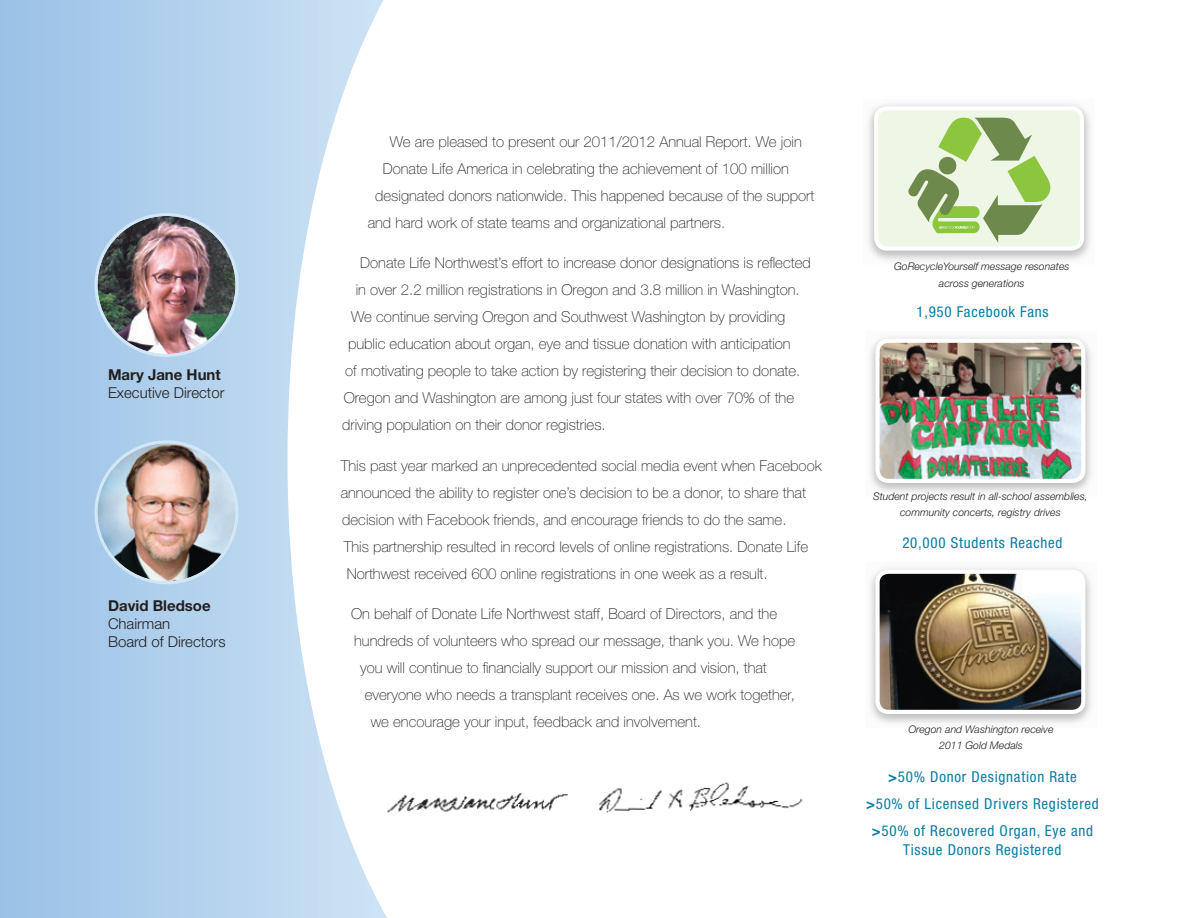
<style>
.page{position:relative;width:1188px;height:918px;background:#fff}
.page>*{position:absolute;margin:0;border:0;box-sizing:border-box;transform-origin:0 0}
.t1{font:100 15px "Helvetica Neue";color:#231f20}
.t2{font:condensed 15px/27px "Helvetica Neue";letter-spacing:.05em;color:#077ca3;text-align:center}
.t3{font:300 15px/18px "Helvetica Neue";color:#231f20}
.t4{font:700 15px "Helvetica Neue";color:#231f20}
.t5{font:italic 300 10.5px/16.5px "Helvetica Neue";color:#231f20;text-align:center}
.s1{font-weight:700;font-stretch:normal}
</style>
<div class="page">
<svg style="left:0;top:0;width:387px;height:918px"></svg>
<svg style="left:96px;top:214px;width:141px;height:142px"></svg>
<img style="left:98px;top:216px;width:138px;height:138px;border-radius:69px">
<div style="left:94px;top:213px;width:144px;height:144px;border:3px solid #d1e6f6;border-radius:50%"></div>
<svg style="left:96px;top:442px;width:141px;height:141px"></svg>
<img style="left:98px;top:443px;width:138px;height:138px;border-radius:69px">
<div style="left:95px;top:440px;width:144px;height:144px;border:3px solid #d1e6f6;border-radius:50%"></div>
<img style="left:370px;top:775px;width:198px;height:54px">
<img style="left:599px;top:782px;width:204px;height:31px">
<div style="left:865px;top:331px;width:231px;height:166px;background:#231f20;opacity:.3"></div>
<img style="left:878px;top:341px;width:205px;height:140px">
<div style="left:875px;top:339px;width:210px;height:144px;border:4px solid #fff;border-radius:11px"></div>
<div style="left:864px;top:99px;width:231px;height:165px;background:#231f20;opacity:.3"></div>
<div style="left:876px;top:108px;width:206px;height:141px;background:#eef6e5;border-radius:11px"></div>
<svg style="left:908px;top:118px;width:142px;height:125px"></svg>
<div style="left:874px;top:106px;width:210px;height:145px;border:4px solid #fff;border-radius:11px"></div>
<div style="left:865px;top:562px;width:231px;height:166px;background:#231f20;opacity:.3"></div>
<img style="left:878px;top:572px;width:205px;height:140px">
<div style="left:875px;top:570px;width:210px;height:144px;border:4px solid #fff;border-radius:11px"></div>
<p class="t4" style="left:108px;top:366px;width:114px">Mary Jane Hunt</p>
<p class="t3" style="left:108px;top:384px;width:118px">Executive Director</p>
<p class="t4" style="left:108px;top:596px;width:104px">David Bledsoe</p>
<p class="t3" style="left:108px;top:614px;width:119px">Chairman<br>Board of Directors</p>
<p class="t1" style="left:390px;top:133px;width:413px">We are pleased to present our 2011/2012 Annual Report. We join</p>
<p class="t1" style="left:383px;top:160px;width:408px">Donate Life America in celebrating the achievement of 100 million</p>
<p class="t1" style="left:375px;top:187px;width:441px">designated donors nationwide. This happened because of the support</p>
<p class="t1" style="left:368px;top:214px;width:359px">and hard work of state teams and organizational partners.</p>
<p class="t1" style="left:360px;top:255px;width:452px">Donate Life Northwest’s effort to increase donor designations is reflected</p>
<p class="t1" style="left:356px;top:282px;width:446px">in over 2.2 million registrations in Oregon and 3.8 million in Washington.</p>
<p class="t1" style="left:351px;top:309px;width:436px">We continue serving Oregon and Southwest Washington by providing</p>
<p class="t1" style="left:348px;top:336px;width:444px">public education about organ, eye and tissue donation with anticipation</p>
<p class="t1" style="left:345px;top:363px;width:457px">of motivating people to take action by registering their decision to donate.</p>
<p class="t1" style="left:344px;top:390px;width:452px">Oregon and Washington are among just four states with over 70% of the</p>
<p class="t1" style="left:342px;top:417px;width:265px">driving population on their donor registries.</p>
<p class="t1" style="left:341px;top:457px;width:483px">This past year marked an unprecedented social media event when Facebook</p>
<p class="t1" style="left:341px;top:484px;width:467px">announced the ability to register one’s decision to be a donor, to share that</p>
<p class="t1" style="left:342px;top:511px;width:446px">decision with Facebook friends, and encourage friends to do the same.</p>
<p class="t1" style="left:344px;top:538px;width:466px">This partnership resulted in record levels of online registrations. Donate Life</p>
<p class="t1" style="left:347px;top:565px;width:423px">Northwest received 600 online registrations in one week as a result.</p>
<p class="t1" style="left:351px;top:606px;width:427px">On behalf of Donate Life Northwest staff, Board of Directors, and the</p>
<p class="t1" style="left:354px;top:633px;width:443px">hundreds of volunteers who spread our message, thank you. We hope</p>
<p class="t1" style="left:360px;top:660px;width:408px">you will continue to financially support our mission and vision, that</p>
<p class="t1" style="left:365px;top:687px;width:432px">everyone who needs a transplant receives one. As we work together,</p>
<p class="t1" style="left:371px;top:714px;width:332px">we encourage your input, feedback and involvement.</p>
<p class="t5" style="left:894px;top:258px;width:177px">GoRecycleYourself message resonates across generations</p>
<p class="t2" style="left:916px;top:298px;width:134px">1,950 Facebook Fans</p>
<p class="t5" style="left:873px;top:488px;width:216px">Student projects result in all-school assemblies, community concerts, registry drives</p>
<p class="t2" style="left:902px;top:529px;width:162px">20,000 Students Reached</p>
<p class="t5" style="left:908px;top:720px;width:147px">Oregon and Washington receive<br>2011 Gold Medals</p>
<p class="t2" style="left:866px;top:763px;width:234px"><span class="s1">&gt;</span>50% Donor Designation Rate<br><span class="s1">&gt;</span>50% of Licensed Drivers Registered <span class="s1">&gt;</span>50% of Recovered Organ, Eye and</p>
<p class="t2" style="left:903px;top:837px;width:160px">Tissue Donors Registered</p>
</div>
